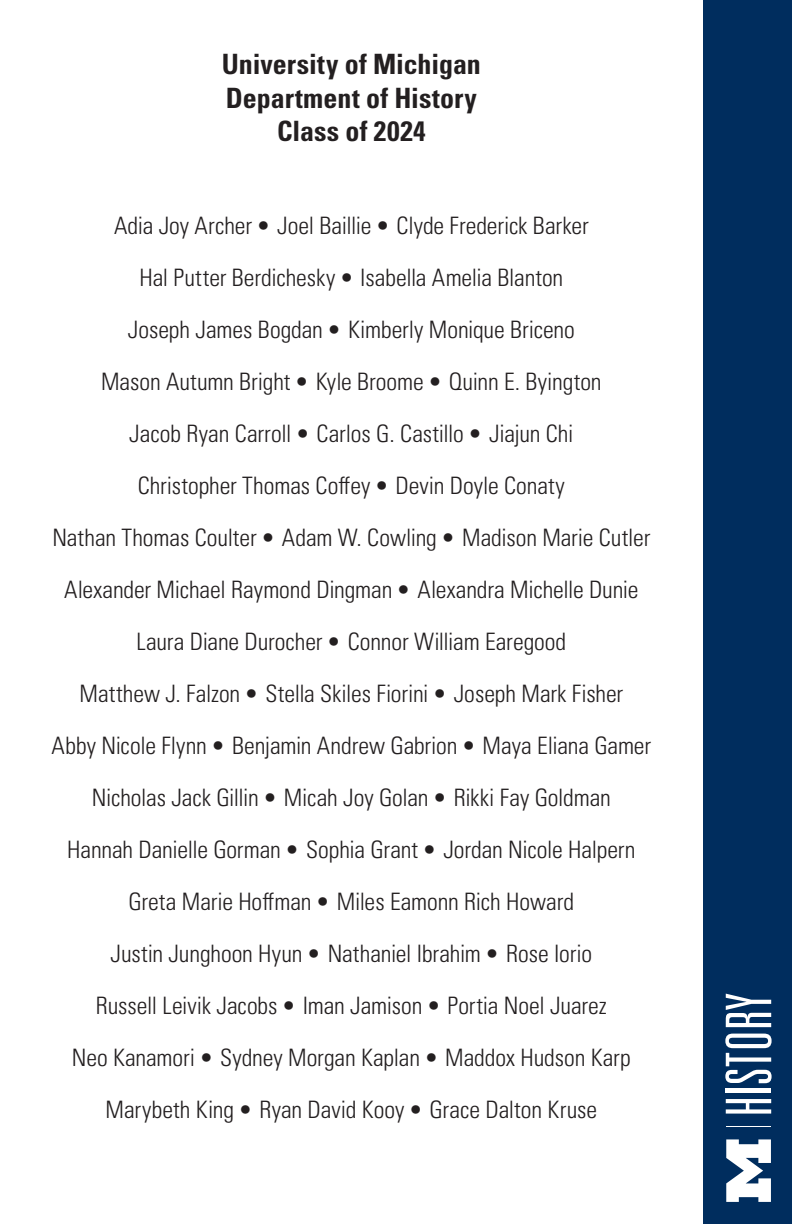
<style>
.page{position:relative;width:792px;height:1224px;background:#fff}
.page>*{position:absolute;margin:0;border:0;box-sizing:border-box;transform-origin:0 0}
.t1{font:300 ultra-condensed 63px "Univers";color:#fff}
.t2{font:300 ultra-condensed 63px "Univers";color:#040503}
.t3{font:700 condensed 28px/33.6px "Univers LT Pro";color:#231f20;text-align:center}
.t4{font:300 condensed 24px/52px "Univers LT Pro";letter-spacing:-.005em;color:#231f20;text-align:center}
</style>
<div class="page">
<div style="left:703px;top:0;width:89px;height:1224px;background:#002d5e"></div>
<svg style="left:726px;top:1139px;width:45px;height:63px"></svg>
<hr style="left:726px;top:1126px;width:45px;height:1px;background:#fff">
<p class="t3" style="left:222px;top:47px;width:261px">University of Michigan<br>Department of History<br>Class of 2024</p>
<p class="t4" style="left:52px;top:198px;width:601px">Adia Joy Archer • Joel Baillie • Clyde Frederick Barker<br>Hal Putter Berdichesky • Isabella Amelia Blanton<br>Joseph James Bogdan • Kimberly Monique Briceno<br>Mason Autumn Bright • Kyle Broome • Quinn E. Byington<br>Jacob Ryan Carroll • Carlos G. Castillo • Jiajun Chi<br>Christopher Thomas Coffey • Devin Doyle Conaty<br>Nathan Thomas Coulter • Adam W. Cowling • Madison Marie Cutler Alexander Michael Raymond Dingman • Alexandra Michelle Dunie Laura Diane Durocher • Connor William Earegood<br>Matthew J. Falzon • Stella Skiles Fiorini • Joseph Mark Fisher<br>Abby Nicole Flynn • Benjamin Andrew Gabrion • Maya Eliana Gamer Nicholas Jack Gillin • Micah Joy Golan • Rikki Fay Goldman<br>Hannah Danielle Gorman • Sophia Grant • Jordan Nicole Halpern Greta Marie Hoffman • Miles Eamonn Rich Howard<br>Justin Junghoon Hyun • Nathaniel Ibrahim • Rose Iorio<br>Russell Leivik Jacobs • Iman Jamison • Portia Noel Juarez<br>Neo Kanamori • Sydney Morgan Kaplan • Maddox Hudson Karp Marybeth King • Ryan David Kooy • Grace Dalton Kruse</p>
<h1 class="t2" style="left:508px;top:1117px;width:126px;rotate:-90deg">HISTORY</h1>
<h1 class="t1" style="left:716px;top:1117px;width:125px;rotate:-90deg">HISTORY</h1>
</div>
